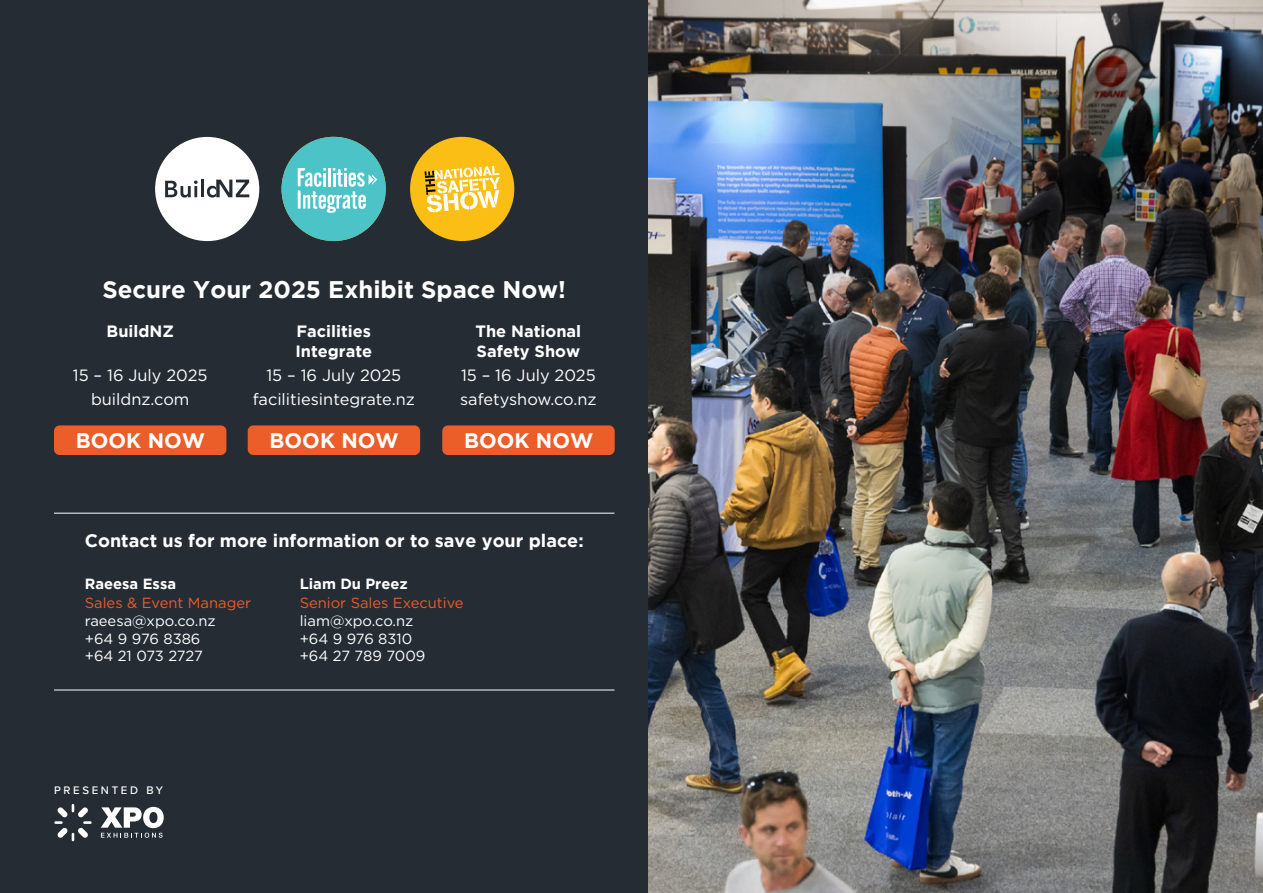
<style>
.page{position:relative;width:1263px;height:893px;background:#fff}
.page>*{position:absolute;margin:0;border:0;box-sizing:border-box;transform-origin:0 0}
.t1{font:700 24px "Gotham";color:#fff}
.t2{font:700 21px "Gotham";color:#fff}
.t3{font:700 18px "Gotham";color:#fff}
.t4{font:16.35px/23.9px "Gotham";color:#fff;text-align:center}
.t5{font:700 16.35px/19.6px "Gotham";color:#fff}
.t6{font:14.7px/17.7px "Gotham";color:#fff}
.t7{font:14.7px "Gotham";color:#eb5d29}
.t8{font:700 14.7px "Gotham";color:#fff}
.t9{font:500 11.4px "Proxima Nova";letter-spacing:.235em;color:#fff}
</style>
<div class="page">
<div style="left:0;top:0;width:765px;height:893px;background:#252c34"></div>
<hr style="left:54px;top:513px;width:560px;height:1px;background:#fff">
<hr style="left:54px;top:690px;width:560px;height:1px;background:#fff">
<svg style="left:54px;top:804px;width:38px;height:37px"></svg>
<svg style="left:101px;top:807px;width:63px;height:31px"></svg>
<img style="left:648px;top:0;width:615px;height:893px">
<div style="left:410px;top:137px;width:104px;height:104px;background:#fbbe14;border-radius:50%"></div>
<svg style="left:425px;top:166px;width:75px;height:47px"></svg>
<div style="left:281px;top:137px;width:105px;height:104px;background:#4cc3c7;border-radius:50%"></div>
<svg style="left:297px;top:168px;width:80px;height:45px"></svg>
<div style="left:155px;top:137px;width:104px;height:104px;background:#fff;border-radius:50%"></div>
<svg style="left:165px;top:181px;width:33px;height:17px"></svg>
<hr style="left:201px;top:180px;width:3px;height:17px;background:#252c34">
<svg style="left:207px;top:180px;width:42px;height:18px"></svg>
<div style="left:54px;top:425px;width:172px;height:30px;background:#eb5d29;border-radius:6px"></div>
<div style="left:248px;top:425px;width:172px;height:30px;background:#eb5d29;border-radius:6px"></div>
<div style="left:442px;top:425px;width:173px;height:30px;background:#eb5d29;border-radius:6px"></div>
<h1 class="t1" style="left:103px;top:276px;width:465px">Secure Your 2025 Exhibit Space Now!</h1>
<p class="t5" style="left:107px;top:321px;width:69px">BuildNZ</p>
<p class="t4" style="left:73px;top:363px;width:136px">15 – 16 July 2025 buildnz.com</p>
<p class="t2" style="left:76px;top:428px;width:131px">BOOK NOW</p>
<p class="t5" style="left:295px;top:321px;width:78px">Facilities<br>Integrate</p>
<p class="t4" style="left:253px;top:363px;width:164px">15 – 16 July 2025 facilitiesintegrate.nz</p>
<p class="t5" style="left:475px;top:321px;width:107px">The National<br>Safety Show</p>
<p class="t4" style="left:460px;top:363px;width:138px;text-align:left">15 – 16 July 2025 safetyshow.co.nz</p>
<p class="t2" style="left:270px;top:428px;width:131px">BOOK NOW</p>
<p class="t2" style="left:464px;top:428px;width:131px">BOOK NOW</p>
<p class="t3" style="left:85px;top:530px;width:500px">Contact us for more information or to save your place:</p>
<p class="t8" style="left:85px;top:575px;width:93px">Raeesa Essa</p>
<p class="t7" style="left:85px;top:594px;width:168px">Sales &amp; Event Manager</p>
<p class="t6" style="left:85px;top:612px;width:132px">raeesa@xpo.co.nz +64 9 976 8386 +64 21 073 2727</p>
<p class="t8" style="left:300px;top:575px;width:110px">Liam Du Preez</p>
<p class="t7" style="left:300px;top:594px;width:165px">Senior Sales Executive</p>
<p class="t6" style="left:300px;top:612px;width:127px">liam@xpo.co.nz +64 9 976 8310 +64 27 789 7009</p>
<p class="t9" style="left:54px;top:782px;width:111px">PRESENTED BY</p>
</div>
